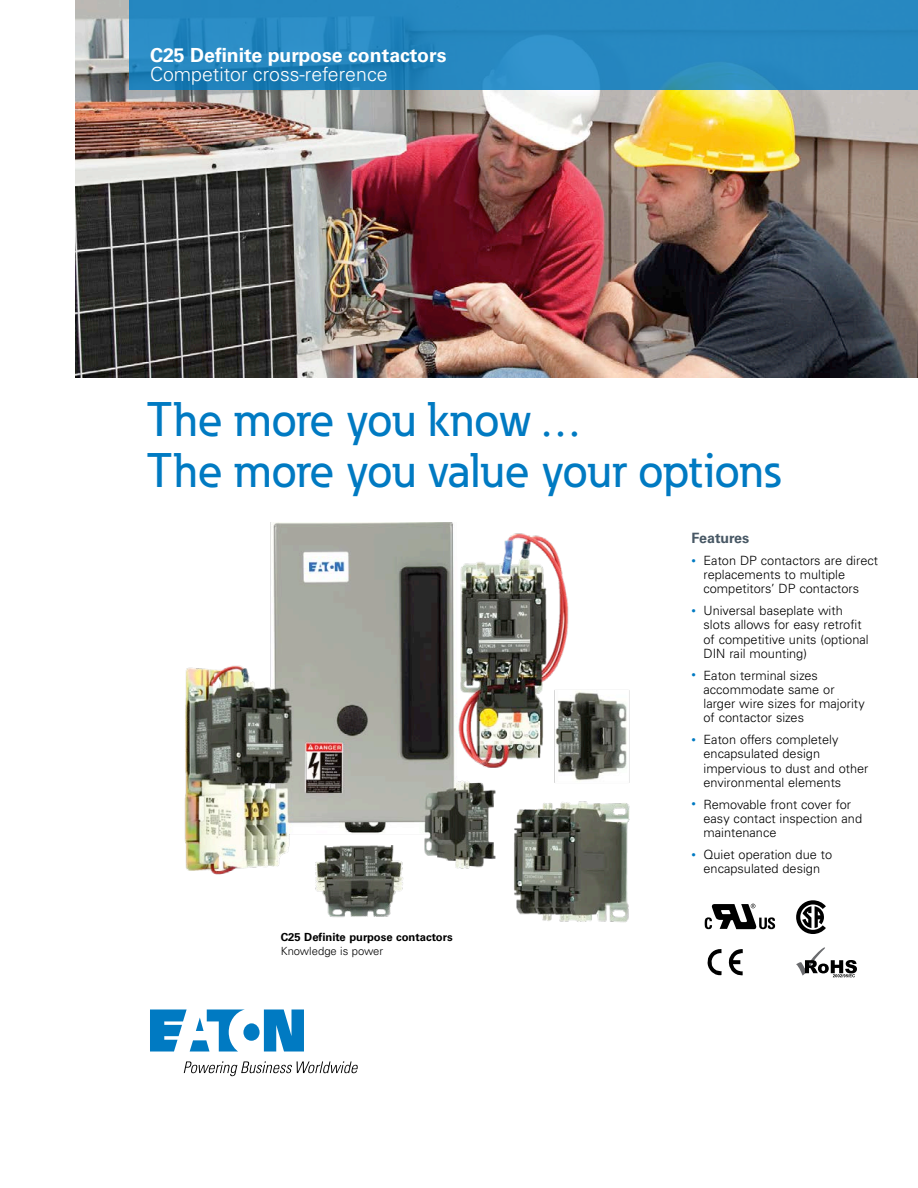
<style>
.page{position:relative;width:918px;height:1188px;background:#fff}
.page>*{position:absolute;margin:0;border:0;box-sizing:border-box;transform-origin:0 0}
.t1{font:500 48px/51px "Eaton";letter-spacing:-.01em;color:#007ac2}
.t2{font:700 19.5px "Univers LT Std";color:#fff}
.t3{font:300 19.5px "Univers LT Std";color:#fff}
.t4{font:700 14.25px "Univers LT Std";color:#485865}
.t5{font:300 12.75px/14.2px "Univers LT Std";color:#000}
.t6{font:700 11.25px "Univers LT Std";color:#000}
.t7{font:300 11.25px "Univers LT Std";color:#000}
.s1{font-size:9px;color:#007ac2}
</style>
<div class="page">
<img style="left:76px;top:0;width:842px;height:378px">
<img style="left:184px;top:522px;width:446px;height:401px">
<svg style="left:705px;top:904px;width:70px;height:25px"></svg>
<svg style="left:796px;top:900px;width:30px;height:34px"></svg>
<svg style="left:707px;top:949px;width:36px;height:27px"></svg>
<svg style="left:796px;top:947px;width:61px;height:30px"></svg>
<svg style="left:129px;top:0;width:789px;height:90px;background:#2687c0"></svg>
<svg style="left:150px;top:1010px;width:154px;height:42px"></svg>
<svg style="left:184px;top:1061px;width:174px;height:15px"></svg>
<h2 class="t2" style="left:150px;top:43px;width:298px">C25 Definite purpose contactors</h2>
<h2 class="t3" style="left:150px;top:62px;width:239px">Competitor cross-reference</h2>
<h1 class="t1" style="left:147px;top:393px;width:635px">The more you know …<br>The more you value your options</h1>
<p class="t4" style="left:692px;top:530px;width:59px">Features</p>
<p class="t5" style="left:704px;top:553px;width:176px;text-indent:-12px"><span class="s1">•</span> Eaton DP contactors are direct replacements to multiple competitors’ DP contactors</p>
<p class="t5" style="left:704px;top:603px;width:167px;text-indent:-12px"><span class="s1">•</span> Universal baseplate with slots allows for easy retrofit of competitive units (optional<br>DIN rail mounting)</p>
<p class="t5" style="left:704px;top:668px;width:163px;text-indent:-12px"><span class="s1">•</span> Eaton terminal sizes accommodate same or larger wire sizes for majority of contactor sizes</p>
<p class="t5" style="left:704px;top:732px;width:166px;text-indent:-12px"><span class="s1">•</span> Eaton offers completely encapsulated design impervious to dust and other environmental elements</p>
<p class="t5" style="left:704px;top:797px;width:160px;text-indent:-12px"><span class="s1">•</span> Removable front cover for easy contact inspection and maintenance</p>
<p class="t5" style="left:692px;top:847px;width:142px;text-align:center"><span class="s1">•</span> Quiet operation due to encapsulated design</p>
<p class="t6" style="left:281px;top:931px;width:173px">C25 Definite purpose contactors</p>
<p class="t7" style="left:281px;top:945px;width:104px">Knowledge is power</p>
</div>
